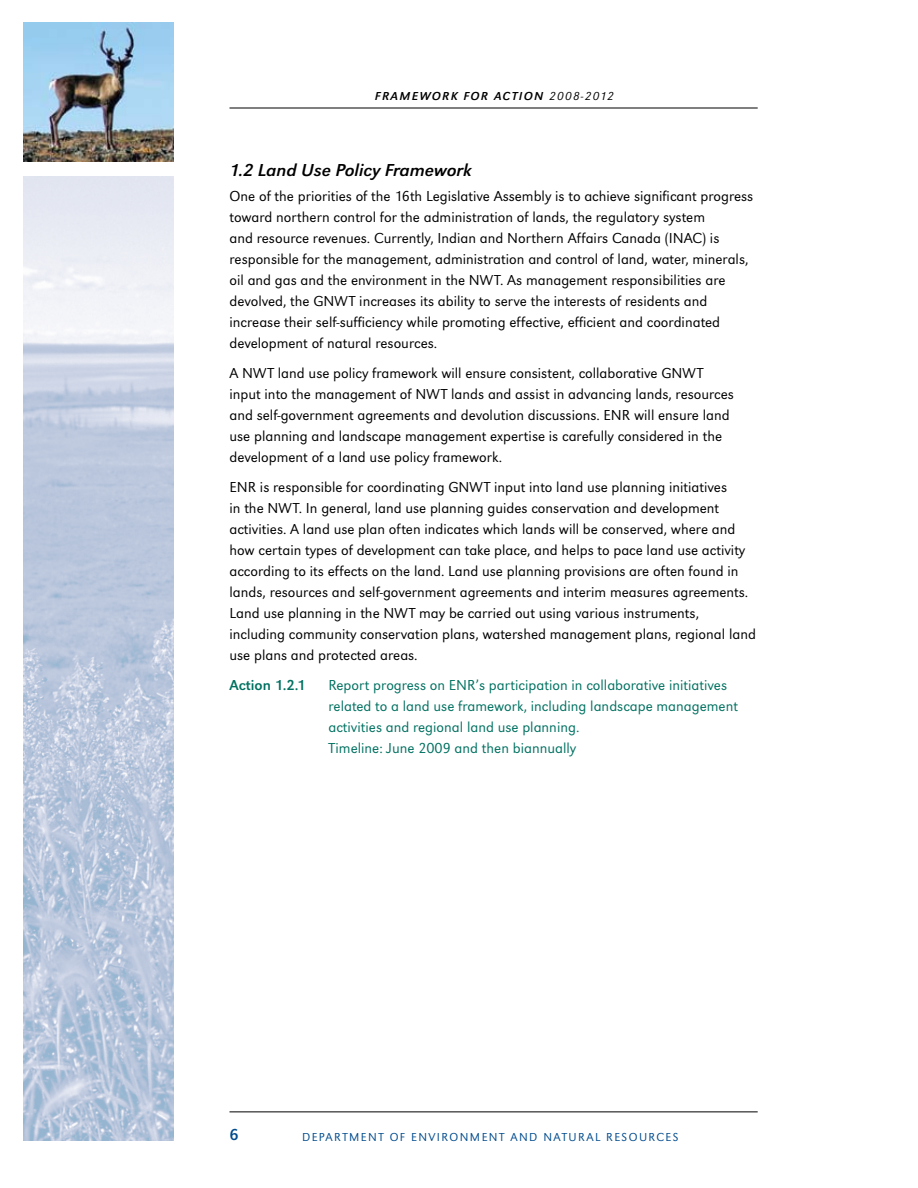
<style>
.page{position:relative;width:918px;height:1188px;background:#fff}
.page>*{position:absolute;margin:0;border:0;box-sizing:border-box;transform-origin:0 0}
.t1{font:italic 18px "URW Grotesk T";color:#000}
.t2{font:16.5px "URW Grotesk T";color:#004b8d}
.t3{font:15px/21px "URW Grotesk T Ligh";color:#000}
.t4{font:15px/21px "URW Grotesk T Ligh";color:#007161}
.t5{font:12px "URW Grotesk T Ligh";letter-spacing:.12em;color:#004b8d}
.t6{font:italic 12px "URW Grotesk T";letter-spacing:.12em;color:#000}
.s1{font-family:"URW Grotesk T Ligh Ital";font-style:normal}
.s2{font-family:"URW Grotesk T"}
</style>
<div class="page">
<hr style="left:230px;top:108px;width:528px;height:1px;background:#000">
<hr style="left:230px;top:1112px;width:528px;height:1px;background:#000">
<img style="left:23px;top:23px;width:150px;height:139px">
<svg style="left:23px;top:176px;width:151px;height:965px"></svg>
<p class="t6" style="left:375px;top:89px;width:240px">Framework for Action <span class="s1">2008-2012</span></p>
<p class="t1" style="left:230px;top:160px;width:244px">1.2 Land Use Policy Framework</p>
<p class="t3" style="left:230px;top:186px;width:525px">One of the priorities of the 16th Legislative Assembly is to achieve significant progress toward northern control for the administration of lands, the regulatory system<br>and resource revenues. Currently, I ndian and Northern Affairs Canada (INAC</p>
<p class="t3" style="left:229px;top:228px;width:520px;text-indent:473px">) is responsible for the management, administration and control of land, water, minerals, oil and gas and the environment in the NWT. As management responsibilities are devolved, the GNWT increases its ability to serve the interests of residents and increase their self-sufficiency while promoting effective, efficient and coordinated development of natural resources.</p>
<p class="t3" style="left:229px;top:363px;width:506px">A NWT land use policy framework will ensure consistent, collaborative GNWT input into the management of NWT lands and assist in advancing lands, resources and self-government agreements and devolution discussions. ENR will ensure land use planning and landscape management expertise is carefully considered in the development of a land use policy framework.</p>
<p class="t3" style="left:229px;top:477px;width:10px">ENR</p>
<p class="t3" style="left:229px;top:477px;width:528px;text-indent:30px">is responsible for coordinating GNWT input into land use planning initiatives<br>in the NWT. I n general, land use planning guides conservation and development activities. A land use plan often indicates which lands will be conserved, where and how certain types of development can take place, and helps to pace land use activity according to its effects on the land. Land use planning provisions are often found in lands, resources and self-government agreements and interim measures agreements.<br>Land use planning in the NWT may be carried out using various instruments, including community conservation plans, watershed management plans, regional land use plans and protected areas.</p>
<p class="t4" style="left:328px;top:675px;width:411px;text-indent:-99px"><span class="s2">Action 1.2.1</span> Report progress on ENR’s participation in collaborative initiatives related to a land use framework, including landscape management activities and regional land use planning.<br>Timeline: June 2009 and then biannually</p>
<p class="t2" style="left:230px;top:1125px;width:11px">6</p>
<p class="t5" style="left:302px;top:1130px;width:378px">Department of Environment and Natural resources</p>
</div>
